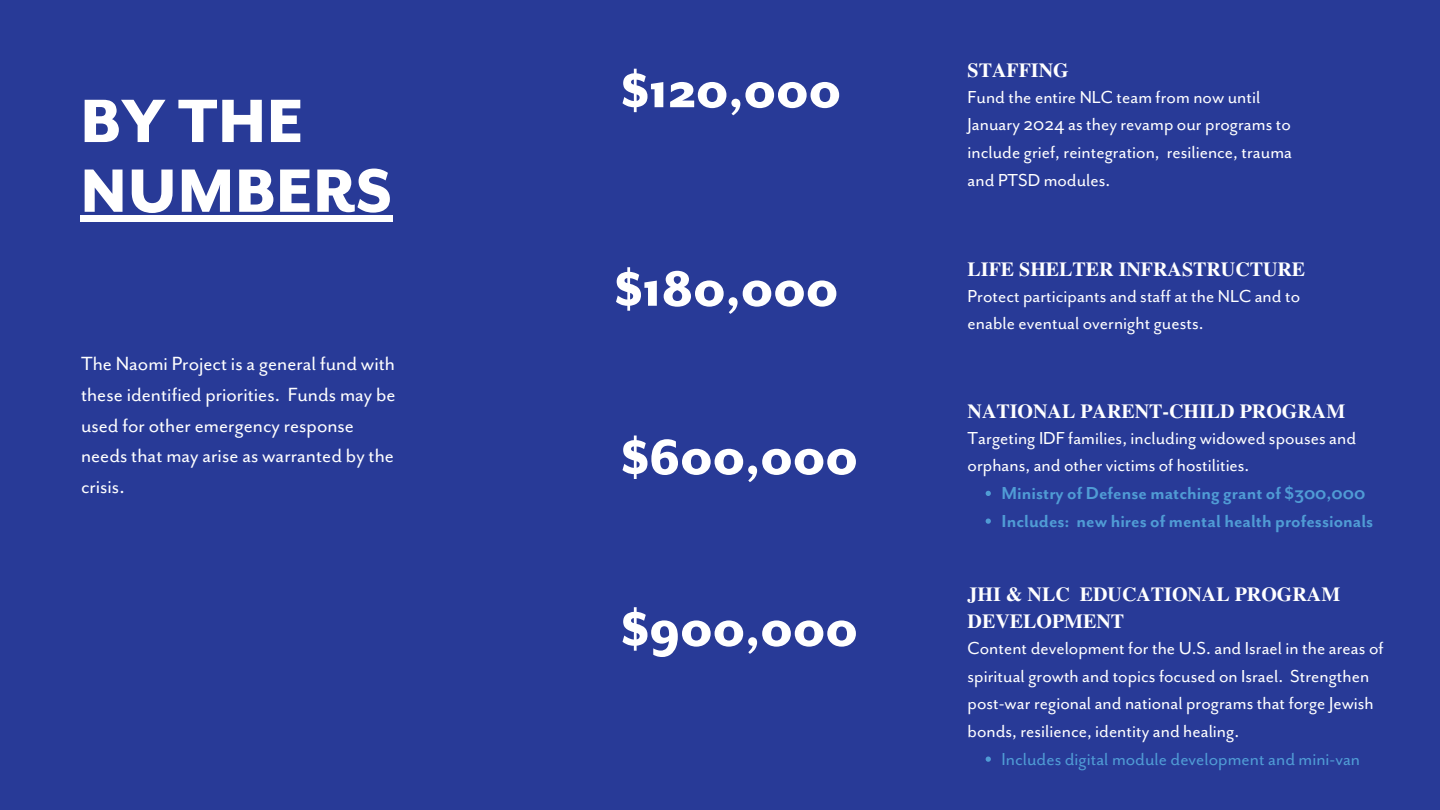
<style>
.page{position:relative;width:1440px;height:810px;background:#283a97}
.page>*{position:absolute;margin:0;border:0;box-sizing:border-box;transform-origin:0 0}
.t1{font:800 70.4px "Mr Eaves San OT";color:#fff}
.t2{font:800 56.4px "Mr Eaves San OT";color:#fff}
.t3{font:22px/30.8px "Mr Eaves San OT";color:#fff}
.t4{font:20px/27.8px "Mr Eaves San OT";color:#fff}
.t5{font:700 20px/27.8px "Te X Gyre Termes";color:#fff}
.t6{font:700 20px "Mr Eaves San OT";color:#509cd5}
.t7{font:20px "Mr Eaves San OT";color:#509cd5}
</style>
<div class="page">
<div style="left:80px;top:216px;width:312px;height:6px;background:#fff"></div>
<svg style="left:986px;top:491px;width:5px;height:5px"></svg>
<svg style="left:986px;top:519px;width:5px;height:5px"></svg>
<svg style="left:986px;top:757px;width:5px;height:5px"></svg>
<p class="t1" style="left:80px;top:83px;width:225px">BY THE</p>
<p class="t1" style="left:80px;top:153px;width:314px">NUMBERS</p>
<p class="t3" style="left:81px;top:349px;width:316px">The Naomi Project is a general fund with these identified priorities. Funds may be used for other emergency response needs that may arise as warranted by the crisis.</p>
<p class="t2" style="left:621px;top:60px;width:221px">$120,000</p>
<p class="t2" style="left:615px;top:258px;width:225px">$180,000</p>
<p class="t2" style="left:621px;top:427px;width:238px">$600,000</p>
<p class="t2" style="left:621px;top:598px;width:238px">$900,000</p>
<p class="t5" style="left:968px;top:56px;width:103px">STAFFING</p>
<p class="t4" style="left:968px;top:83px;width:326px">Fund the entire NLC team from now until January 2024 as they revamp our programs to include grief, reintegration, resilience, trauma and PTSD modules.</p>
<p class="t5" style="left:968px;top:254px;width:339px">LIFE SHELTER INFRASTRUCTURE</p>
<p class="t4" style="left:968px;top:282px;width:334px">Protect participants and staff at the NLC and to enable eventual overnight guests.</p>
<p class="t5" style="left:968px;top:396px;width:379px">NATIONAL PARENT-CHILD PROGRAM</p>
<p class="t4" style="left:968px;top:424px;width:390px">Targeting IDF families, including widowed spouses and orphans, and other victims of hostilities.</p>
<p class="t6" style="left:1002px;top:482px;width:365px">Ministry of Defense matching grant of $300,000</p>
<p class="t6" style="left:1002px;top:510px;width:373px">Includes: new hires of mental health professionals</p>
<p class="t5" style="left:968px;top:579px;width:374px">JHI &amp; NLC EDUCATIONAL PROGRAM<br>DEVELOPMENT</p>
<p class="t4" style="left:968px;top:634px;width:417px">Content development for the U.S. and Israel in the areas of spiritual growth and topics focused on Israel. Strengthen post-war regional and national programs that forge Jewish bonds, resilience, identity and healing.</p>
<p class="t7" style="left:1002px;top:748px;width:360px">Includes digital module development and mini-van</p>
</div>
